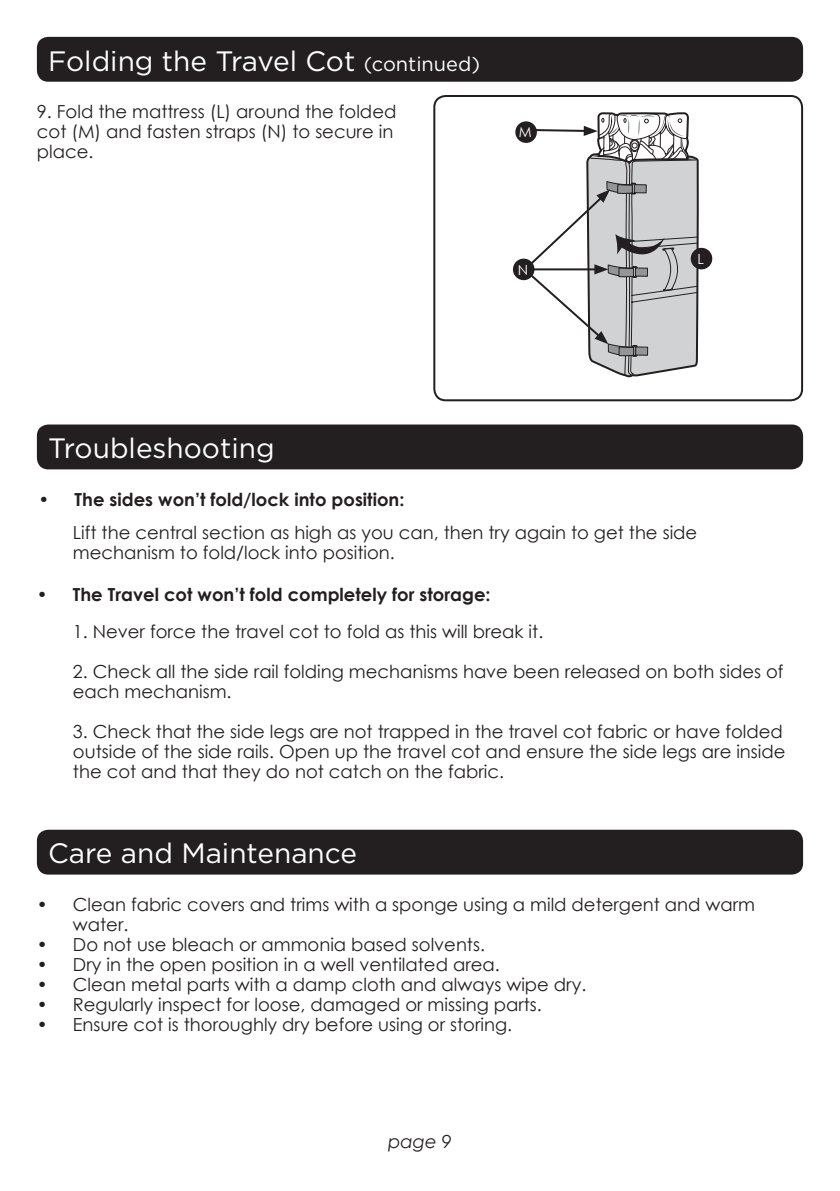
<style>
.page{position:relative;width:840px;height:1191px;background:#fff}
.page>*{position:absolute;margin:0;border:0;box-sizing:border-box;transform-origin:0 0}
.Body_text_CG_9pt{font:28px "Gotham";color:#fff}
.Body_text_9pt{font:18px/20px "Century Gothic";color:#231f20}
.Body_text_9pt-2{font:700 18px "Century Gothic";color:#231f20}
.t1{font:italic 18px "Century Gothic";color:#231f20}
.Body_text_CG_9pt-2{font:14px "Century Gothic";color:#fff}
.s1{font-size:20px}
</style>
<div class="page">
<div style="left:433px;top:95px;width:369px;height:306px;border:2px solid #231f20;border-radius:11px"></div>
<div style="left:37px;top:37px;width:765px;height:45px;background:#231f20;border-radius:11px"></div>
<div style="left:37px;top:424px;width:765px;height:45px;background:#231f20;border-radius:11px"></div>
<div style="left:37px;top:829px;width:765px;height:45px;background:#231f20;border-radius:11px"></div>
<svg style="left:522px;top:81px;width:177px;height:321px"></svg>
<div style="left:512px;top:259px;width:22px;height:21px;background:#231f20;border-radius:50%"></div>
<div style="left:515px;top:121px;width:21px;height:22px;background:#231f20;border-radius:50%"></div>
<div style="left:690px;top:248px;width:21px;height:21px;background:#231f20;border-radius:50%"></div>
<p class="Body_text_CG_9pt" style="left:48px;top:43px;width:433px">Folding the Travel Cot <span class="s1">(continued)</span></p>
<p class="Body_text_9pt" style="left:37px;top:101px;width:361px">9. Fold the mattress (L) around the folded cot (M) and fasten straps (N) to secure in place.</p>
<p class="Body_text_CG_9pt-2" style="left:518px;top:123px;width:14px">M</p>
<p class="Body_text_CG_9pt-2" style="left:517px;top:260px;width:12px">N</p>
<p class="Body_text_CG_9pt" style="left:48px;top:430px;width:228px">Troubleshooting</p>
<p class="Body_text_9pt-2" style="left:39px;top:485px;width:367px">• The sides won’t fold/lock into position:</p>
<p class="Body_text_CG_9pt-2" style="left:697px;top:249px;width:8px">L</p>
<p class="Body_text_9pt" style="left:73px;top:522px;width:625px">Lift the central section as high as you can, then try again to get the side mechanism to fold/lock into position.</p>
<p class="Body_text_9pt-2" style="left:37px;top:580px;width:455px">• The Travel cot won’t fold completely for storage:</p>
<p class="Body_text_9pt" style="left:73px;top:621px;width:471px">1. Never force the travel cot to fold as this will break it.</p>
<p class="Body_text_9pt" style="left:73px;top:661px;width:711px">2. Check all the side rail folding mechanisms have been released on both sides of each mechanism.</p>
<p class="Body_text_9pt" style="left:73px;top:721px;width:713px">3. Check that the side legs are not trapped in the travel cot fabric or have folded outside of the side rails. Open up the travel cot and ensure the side legs are inside the cot and that they do not catch on the fabric.</p>
<p class="Body_text_CG_9pt" style="left:48px;top:835px;width:310px">Care and Maintenance</p>
<p class="Body_text_9pt" style="left:73px;top:894px;width:683px;text-indent:-36px">• Clean fabric covers and trims with a sponge using a mild detergent and warm water.</p>
<p class="Body_text_9pt" style="left:37px;top:934px;width:449px">• Do not use bleach or ammonia based solvents.</p>
<p class="Body_text_9pt" style="left:37px;top:954px;width:464px">• Dry in the open position in a well ventilated area.</p>
<p class="Body_text_9pt" style="left:37px;top:974px;width:550px">• Clean metal parts with a damp cloth and always wipe dry.</p>
<p class="Body_text_9pt" style="left:37px;top:994px;width:506px">• Regularly inspect for loose, damaged or missing parts.</p>
<p class="Body_text_9pt" style="left:37px;top:1014px;width:476px">• Ensure cot is thoroughly dry before using or storing.</p>
<p class="t1" style="left:388px;top:1128px;width:65px">page 9</p>
</div>
